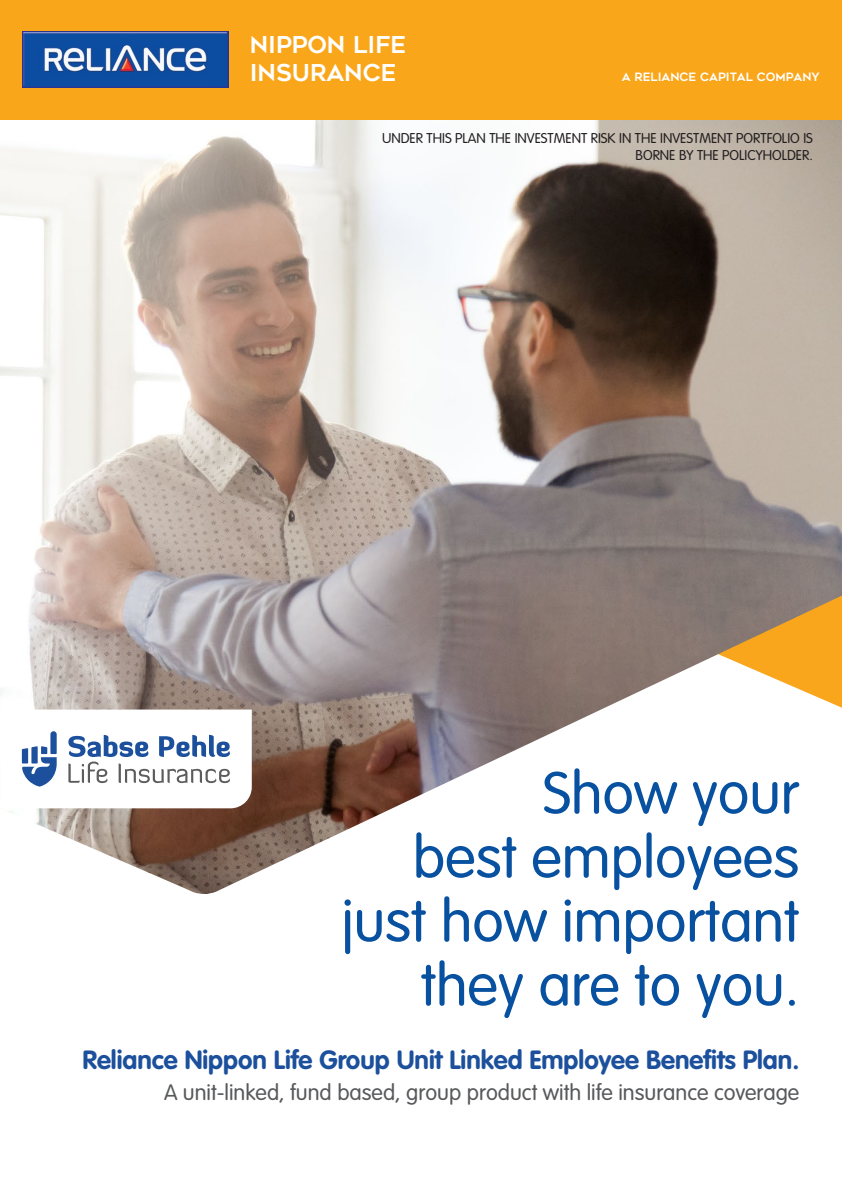
<style>
.page{position:relative;width:842px;height:1191px;background:#fff}
.page>*{position:absolute;margin:0;border:0;box-sizing:border-box;transform-origin:0 0}
.t1{font:300 58.4px/64px "VAG Rounded Std";color:#0751a0;text-align:right}
.t2{font:700 26px "VAG Rounded Std";color:#1c509c}
.t3{font:23.2px/27.8px "Geometos";color:#fff}
.t4{font:300 22px "VAG Rounded Std";color:#58595b}
.t5{font:300 14px/16.8px "VAG Rounded Std";color:#231f20;text-align:right}
.t6{font:11.4px "Geometos";color:#fff}
</style>
<div class="page">
<img style="left:0;top:119px;width:842px;height:775px">
<svg style="left:0;top:709px;width:252px;height:99px"></svg>
<div style="left:0;top:0;width:842px;height:119px;background:#faa61a"></div>
<img style="left:22px;top:31px;width:207px;height:57px">
<h3 class="t3" style="left:250px;top:31px;width:158px">NIPPON LIFE<br>INSURANCE</h3>
<p class="t6" style="left:622px;top:70px;width:199px">A RELIANCE CAPITAL COMPANY</p>
<p class="t5" style="left:382px;top:130px;width:432px">UNDER THIS PLAN THE INVESTMENT RISK IN THE INVESTMENT PORTFOLIO IS<br>BORNE BY THE POLICYHOLDER.</p>
<h1 class="t1" style="left:342px;top:763px;width:459px">Show your<br>best employees just how important they are to you.</h1>
<h2 class="t2" style="left:83px;top:1044px;width:718px">Reliance Nippon Life Group Unit Linked Employee Benefits Plan.</h2>
<h3 class="t4" style="left:164px;top:1079px;width:637px">A unit-linked, fund based, group product with life insurance coverage</h3>
</div>
